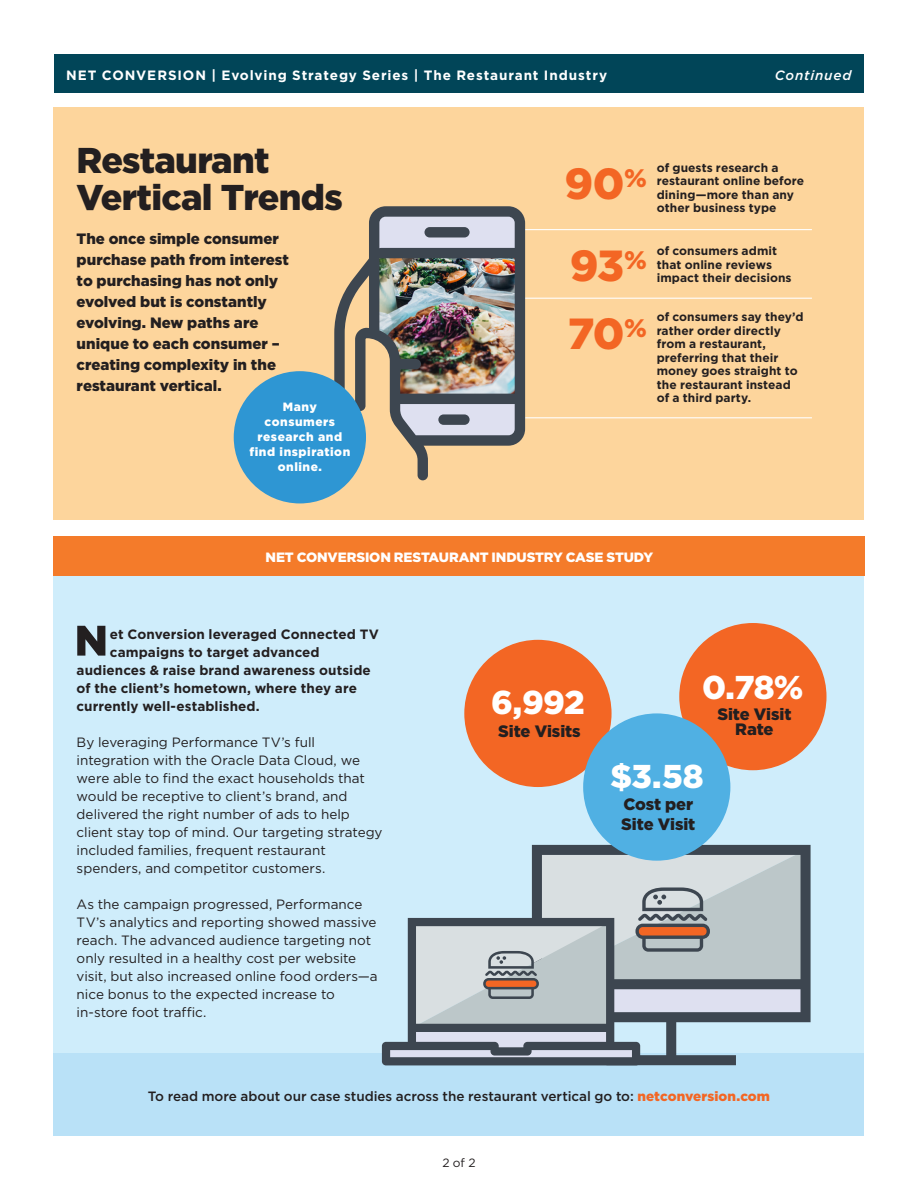
<style>
.page{position:relative;width:918px;height:1188px;background:#fff}
.page>*{position:absolute;margin:0;border:0;box-sizing:border-box;transform-origin:0 0}
.t1{font:900 43.5px/81.8px "Gotham";color:#f36624}
.t2{font:900 35.85px/37.7px "Gotham";letter-spacing:-.02em;color:#231f20}
.t3{font:900 33px "Gotham";color:#fff}
.t4{font:900 16.5px/15px "Gotham";letter-spacing:-.005em;color:#231f20;text-align:center}
.t5{font:900 15px/21px "Gotham";color:#231f20}
.t6{font:13.5px/18px "Gotham";color:#231f20}
.t7{font:700 13.5px "Gotham";letter-spacing:.005em;color:#231f20}
.t8{font:500 13.5px "Gotham";letter-spacing:-.005em;color:#231f20}
.t9{font:700 13.5px "Gotham";letter-spacing:.065em;color:#fff}
.t10{font:900 13.5px "Gotham";letter-spacing:-.01em;color:#fff}
.t11{font:italic 500 13.5px "Gotham";letter-spacing:.065em;color:#fff}
.t12{font:700 12px/13.5px "Gotham";letter-spacing:.005em;color:#231f20}
.t13{font:900 12px/15px "Gotham";letter-spacing:.045em;color:#fff;text-align:center}
.t14{font:12px "Gotham";color:#231f20}
.s1{font-weight:900;color:#f36624}
</style>
<div class="page">
<div style="left:54px;top:536px;width:810px;height:600px;background:#cfedfb"></div>
<div style="left:54px;top:1054px;width:810px;height:82px;background:#b9e1f7"></div>
<svg style="left:532px;top:845px;width:279px;height:177px;background:#434d57"></svg>
<div style="left:54px;top:108px;width:810px;height:412px;background:#fdd59c"></div>
<div style="left:54px;top:54px;width:810px;height:38px;background:#014558"></div>
<div style="left:54px;top:537px;width:811px;height:39px;background:#f47b2a"></div>
<hr style="left:515px;top:229px;width:297px;height:1px;background:#fff">
<hr style="left:521px;top:298px;width:291px;height:1px;background:#fff">
<hr style="left:525px;top:417px;width:287px;height:1px;background:#fff">
<img style="left:334px;top:206px;width:191px;height:274px">
<div style="left:234px;top:371px;width:132px;height:132px;background:#2e96d3;border-radius:50%"></div>
<div style="left:464px;top:640px;width:148px;height:147px;background:#f36624;border-radius:50%"></div>
<div style="left:679px;top:623px;width:148px;height:147px;background:#f36624;border-radius:50%"></div>
<div style="left:583px;top:713px;width:147px;height:148px;background:#50b0e3;border-radius:50%"></div>
<svg style="left:77px;top:626px;width:28px;height:30px"></svg>
<svg style="left:382px;top:850px;width:425px;height:215px"></svg>
<p class="t9" style="left:66px;top:67px;width:543px">NET CONVERSION | Evolving Strategy Series | The Restaurant Industry</p>
<p class="t11" style="left:775px;top:67px;width:78px">Continued</p>
<h2 class="t2" style="left:77px;top:140px;width:268px">Restaurant<br>Vertical Trends</h2>
<p class="t5" style="left:77px;top:228px;width:214px">The once simple consumer purchase path from interest to purchasing has not only evolved but is constantly evolving. New paths are unique to each consumer – creating complexity in the restaurant vertical.</p>
<p class="t13" style="left:249px;top:399px;width:102px">Many consumers research and find inspiration online.</p>
<h1 class="t1" style="left:565px;top:142px;width:84px">90<sup>%<br></sup>93<sup>%</sup></h1>
<h1 class="t1" style="left:568px;top:291px;width:81px">70<sup>%</sup></h1>
<p class="t12" style="left:657px;top:161px;width:149px">of guests research a restaurant online before dining—more than any other business type</p>
<p class="t12" style="left:657px;top:244px;width:136px">of consumers admit that online reviews impact their decisions</p>
<p class="t12" style="left:657px;top:310px;width:148px">of consumers say they’d rather order directly from a restaurant, preferring that their money goes straight to the restaurant instead of a third party.</p>
<p class="t10" style="left:266px;top:550px;width:389px">NET CONVERSION RESTAURANT INDUSTRY CASE STUDY</p>
<p class="t7" style="left:110px;top:626px;width:270px">et Conversion leveraged Connected TV</p>
<p class="t7" style="left:110px;top:644px;width:211px">campaigns to target advanced</p>
<p class="t7" style="left:77px;top:662px;width:296px">audiences &amp; raise brand awareness outside</p>
<p class="t7" style="left:77px;top:680px;width:282px">of the client’s hometown, where they are</p>
<p class="t7" style="left:77px;top:698px;width:185px">currently well-established.</p>
<p class="t6" style="left:77px;top:733px;width:307px">By leveraging Performance TV’s full integration with the Oracle Data Cloud, we were able to find the exact households that would be receptive to client’s brand, and delivered the right number of ads to help client stay top of mind. Our targeting strategy included families, frequent restaurant spenders, and competitor customers.</p>
<p class="t6" style="left:77px;top:895px;width:303px">As the campaign progressed, Performance TV’s analytics and reporting showed massive reach. The advanced audience targeting not only resulted in a healthy cost per website visit, but also increased online food orders—a nice bonus to the expected increase to in-store foot traffic.</p>
<h3 class="t3" style="left:491px;top:683px;width:95px">6,992</h3>
<p class="t4" style="left:498px;top:723px;width:84px">Site Visits</p>
<h3 class="t3" style="left:702px;top:668px;width:103px">0.78%</h3>
<h3 class="t3" style="left:610px;top:757px;width:95px">$3.58</h3>
<p class="t4" style="left:621px;top:794px;width:76px;line-height:19.5px;text-align:left">Cost per<br>Site Visit</p>
<p class="t4" style="left:717px;top:706px;width:76px">Site Visit<br>Rate</p>
<p class="t8" style="left:148px;top:1089px;width:624px">To read more about our case studies across the restaurant vertical go to: <span class="s1">netconversion.com</span></p>
<p class="t14" style="left:442px;top:1156px;width:35px">2 of 2</p>
</div>
